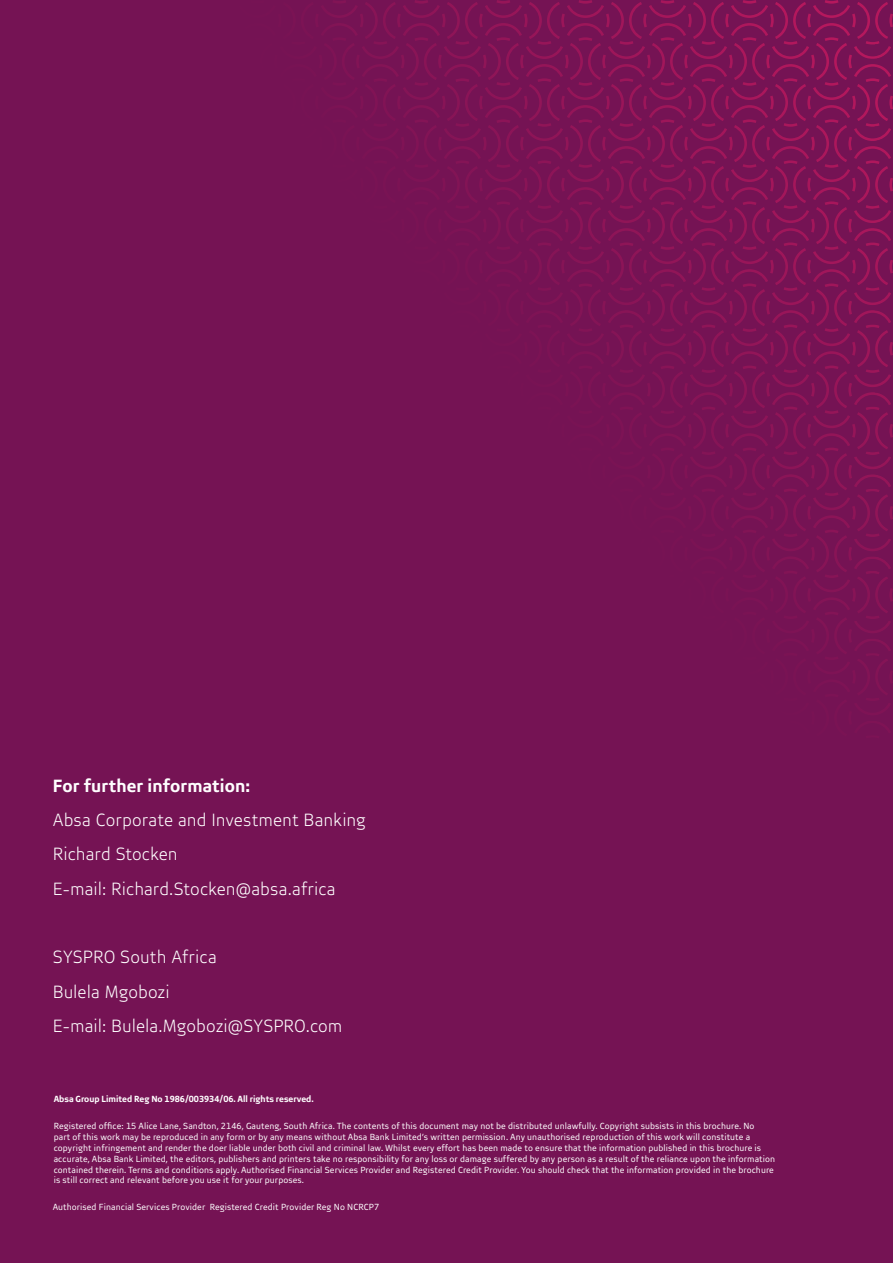
<style>
.page{position:relative;width:893px;height:1263px;background:#751354}
.page>*{position:absolute;margin:0;border:0;box-sizing:border-box;transform-origin:0 0}
.t1{font:300 18px/34.3px "Brave Sans";color:#fff}
.t2{font:700 18px "Brave Sans";letter-spacing:.005em;color:#fff}
.t3{font:9px/10.8px "Brave Sans";letter-spacing:.01em;color:#fff}
.t4{font:700 9px "Brave Sans";color:#fff}
</style>
<div class="page">
<svg style="left:321px;top:0;width:572px;height:713px"></svg>
<h1 class="t2" style="left:53px;top:774px;width:199px">For further information:</h1>
<h1 class="t1" style="left:53px;top:802px;width:315px">Absa Corporate and Investment Banking<br>Richard Stocken<br>E-mail: Richard.Stocken@absa.africa</h1>
<h1 class="t1" style="left:53px;top:940px;width:291px">SYSPRO South Africa<br>Bulela Mgobozi<br>E-mail: Bulela.Mgobozi@SYSPRO.com</h1>
<p class="t4" style="left:54px;top:1094px;width:261px">Absa Group Limited Reg No 1986/003934/06. All rights reserved.</p>
<p class="t3" style="left:54px;top:1121px;width:723px">Registered office: 15 Alice Lane, Sandton, 2146, Gauteng, South Africa. The contents of this document may not be distributed unlawfully. Copyright subsists in this brochure. No<br>part of this work may be reproduced in any form or by any means without Absa Bank Limited’s written permission. Any unauthorised reproduction of this work will constitute a copyright infringement and render the doer liable under both civil and criminal law. Whilst every effort has been made to ensure that the information published in this brochure is accurate, Absa Bank Limited, the editors, publishers and printers take no responsibility for any loss or damage suffered by any person as a result of the reliance upon the information contained therein. Terms and conditions apply. Authorised Financial Services Provider and Registered Credit Provider. You should check that the information provided in the brochure is still correct and relevant before you use it for your purposes.</p>
<p class="t3" style="left:53px;top:1201px;width:328px">Authorised Financial Services Provider Registered Credit Provider Reg No NCRCP7</p>
</div>
